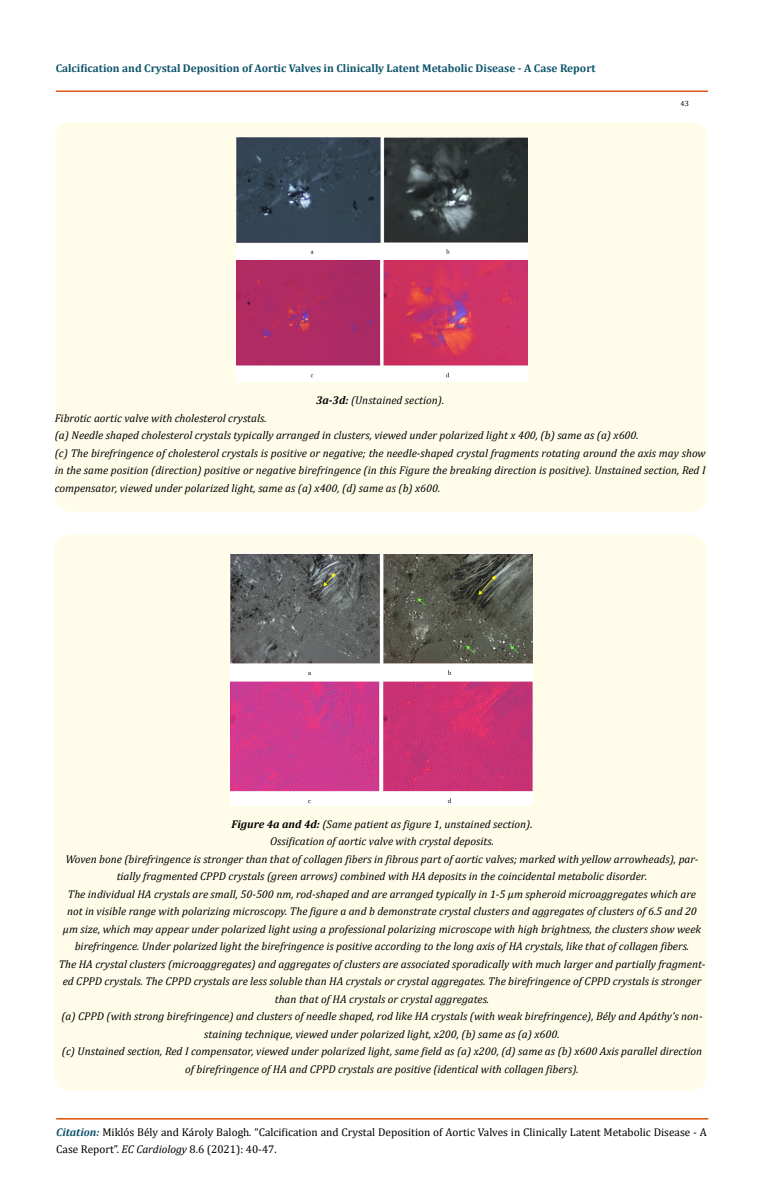
<style>
.page{position:relative;width:764px;height:1202px;background:#fff}
.page>*{position:absolute;margin:0;border:0;box-sizing:border-box;transform-origin:0 0}
.t1{font:italic 11.25px/17.5px "Cambria";color:#000}
.t2{font:11.25px/17.5px "Cambria";color:#000}
.t3{font:700 11.25px "Cambria";color:#0e546a}
.t4{font:7.5px "Cambria";color:#000}
.s1{font-weight:700}
.s2{font-weight:700;font-style:italic;color:#0e546a}
.s3{font-style:italic}
</style>
<div class="page">
<div style="left:56px;top:91px;width:651px;height:1px;border:1px solid #e05d1a"></div>
<div style="left:56px;top:1118px;width:652px;height:1px;border:1px solid #e05d1a"></div>
<div style="left:55px;top:122px;width:652px;height:389px;background:#fffde9;border-radius:15px"></div>
<img style="left:237px;top:138px;width:290px;height:243px">
<div style="left:54px;top:535px;width:652px;height:555px;background:#fffde9;border-radius:15px"></div>
<img style="left:230px;top:553px;width:303px;height:252px">
<p class="t3" style="left:56px;top:60px;width:541px">Calcification and Crystal Deposition of Aortic Valves in Clinically Latent Metabolic Disease - A Case Report</p>
<p class="t4" style="left:680px;top:98px;width:10px">43</p>
<p class="t1" style="left:316px;top:391px;width:130px"><span class="s1">3a-3d:</span> (Unstained section).</p>
<p class="t1" style="left:55px;top:409px;width:652px">Fibrotic aortic valve with cholesterol crystals.<br>(a) Needle shaped cholesterol crystals typically arranged in clusters, viewed under polarized light x 400, (b) same as (a) x600.<br>(c) The birefringence of cholesterol crystals is positive or negative; the needle-shaped crystal fragments rotating around the axis may show in the same position (direction) positive or negative birefringence (in this Figure the breaking direction is positive). Unstained section, Red I compensator, viewed under polarized light, same as (a) x400, (d) same as (b) x600.</p>
<p class="t1" style="left:59px;top:814px;width:648px;text-align:center"><span class="s1">Figure 4a and 4d:</span> (Same patient as figure 1, unstained section).<br>Ossification of aortic valve with crystal deposits.<br>Woven bone (birefringence is stronger than that of collagen fibers in fibrous part of aortic valves; marked with yellow arrowheads), par&shy;tially fragmented CPPD crystals (green arrows) combined with HA deposits in the coincidental metabolic disorder.<br>The individual HA crystals are small, 50-500 nm, rod-shaped and are arranged typically in 1-5 μm spheroid microaggregates which are<br>not in visible range with polarizing microscopy. The figure a and b demonstrate crystal clusters and aggregates of clusters of 6.5 and 20 μm size, which may appear under polarized light using a professional polarizing microscope with high brightness, the clusters show week birefringence. Under polarized light the birefringence is positive according to the long axis of HA crystals, like that of collagen fibers.<br>The HA crystal clusters (microaggregates) and aggregates of clusters are associated sporadically with much larger and partially fragment&shy;ed CPPD crystals. The CPPD crystals are less soluble than HA crystals or crystal aggregates. The birefringence of CPPD crystals is stronger than that of HA crystals or crystal aggregates.<br>(a) CPPD (with strong birefringence) and clusters of needle shaped, rod like HA crystals (with weak birefringence), Bély and Apáthy’s non&shy;staining technique, viewed under polarized light, x200, (b) same as (a) x600.<br>(c) Unstained section, Red I compensator, viewed under polarized light, same field as (a) x200, (d) same as (b) x600 Axis parallel direction of birefringence of HA and CPPD crystals are positive (identical with collagen fibers).</p>
<p class="t2" style="left:56px;top:1122px;width:652px"><span class="s2">Citation:</span> Miklós Bély and Károly Balogh<span class="s3">.</span> “Calcification and Crystal Deposition of Aortic Valves in Clinically Latent Metabolic Disease - A<br>Case Report”. <span class="s3">EC Cardiology</span> 8.6 (2021): 40-47.</p>
</div>
